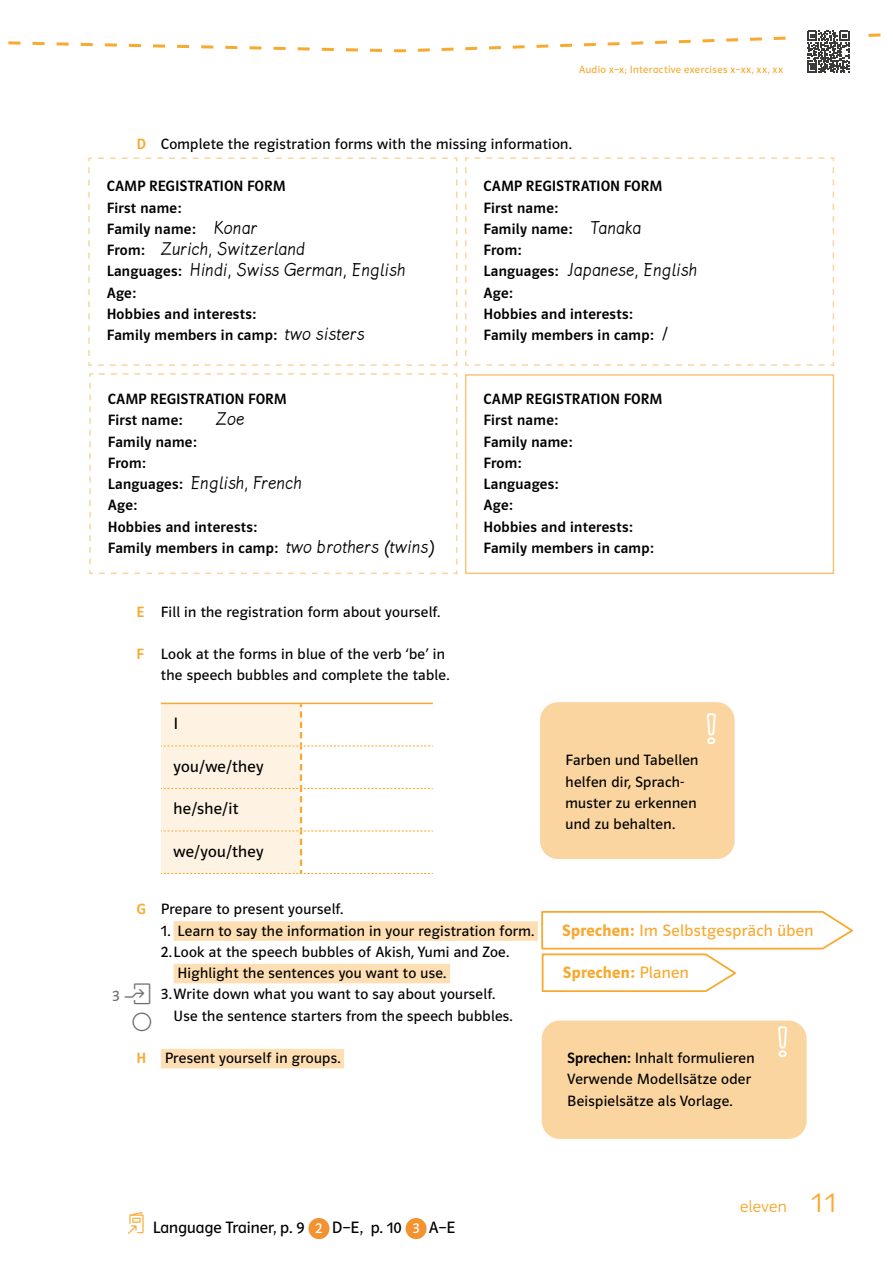
<style>
.page{position:relative;width:893px;height:1263px;background:#fff}
.page>*{position:absolute;margin:0;border:0;box-sizing:border-box;transform-origin:0 0}
.NW_Seitenzahl_LF_light_18pt{font:300 27px "Polo CEF";color:#f8a930}
.NW_Unit_Lauftext_Aufg_s_med_flattersatz_{font:19.5px "Lemme 2017";letter-spacing:.02em;color:#000}
.NW_Tabelle_Portfolio_s_reg_11_13_5{font:16.5px "Polo CEF";letter-spacing:.02em;color:#000}
.NW_Unit_Language_Trainer_s_reg_11pt{font:16.5px "Polo CEF";color:#000}
.t1{font:16.5px "Polo CEF";letter-spacing:.02em;color:#f8a930}
.NW_Lernstrategie_Fahne_LF_db_11pt{font:600 16.5px "Polo CEF";letter-spacing:.02em;color:#f8a930}
.NW_Seitenzahl_ausgeschrieben{font:300 16.5px "Polo CEF";letter-spacing:.01em;color:#f8a930}
.NW_Unit_Lauftext_Aufg_s_reg_flattersatz_{font:15px/21.3px "Polo CEF";letter-spacing:.02em;color:#000}
.NW_Unit_Lauftext_Aufg_s_med_flattersatz_-2{font:500 15px "Polo CEF";letter-spacing:.02em;color:#000}
.NW_Unit_Buchstabe_Aufgabe_LF_med_10_14_1{font:500 15px "Polo CEF";color:#f8a930}
.NW_Unit_Ziffer_Icon_Aufgabe_gr_11_15_5{font:15px "Polo CEF";color:#6e6e6e}
.Zahl_Portofolio{font:14.25px "Polo CEF";color:#fff}
.NW_KopfzeileQR_LF_reg_7pt{font:10.5px "Polo CEF";letter-spacing:.035em;color:#f8a930}
.s1{font-family:"Lemme 2017";font-weight:400;font-size:19.5px}
.s2{font-family:"Polo CEF";font-weight:500;font-size:15px}
.s3{font-weight:600}
.s4{font-weight:400}
.s5{font-weight:500}
</style>
<div class="page">
<div style="left:174px;top:921px;width:364px;height:20px;background:#fedeb3"></div>
<div style="left:174px;top:964px;width:276px;height:19px;background:#fedeb3"></div>
<div style="left:161px;top:1049px;width:183px;height:19px;background:#fedeb3"></div>
<div style="left:540px;top:702px;width:195px;height:157px;background:#fbd5a0;border-radius:18px"></div>
<svg style="left:161px;top:703px;width:272px;height:171px"></svg>
<svg style="left:541px;top:911px;width:312px;height:82px"></svg>
<div style="left:542px;top:1020px;width:264px;height:119px;background:#fbd5a0;border-radius:18px"></div>
<svg style="left:465px;top:374px;width:370px;height:201px"></svg>
<svg style="left:88px;top:157px;width:370px;height:209px"></svg>
<svg style="left:89px;top:373px;width:369px;height:201px"></svg>
<svg style="left:465px;top:157px;width:370px;height:209px"></svg>
<div style="left:308px;top:1218px;width:21px;height:21px;background:#f39230;border-radius:50%"></div>
<div style="left:406px;top:1218px;width:21px;height:21px;background:#f39230;border-radius:50%"></div>
<svg style="left:8px;top:30px;width:873px;height:43px"></svg>
<p class="NW_KopfzeileQR_LF_reg_7pt" style="left:579px;top:64px;width:205px">Audio x–x; Interactive exercises x–xx, xx, xx</p>
<p class="NW_Unit_Buchstabe_Aufgabe_LF_med_10_14_1" style="left:136px;top:135px;width:11px">D</p>
<p class="NW_Unit_Lauftext_Aufg_s_reg_flattersatz_" style="left:161px;top:133px;width:412px">Complete the registration forms with the missing information.</p>
<p class="NW_Unit_Lauftext_Aufg_s_med_flattersatz_-2" style="left:107px;top:177px;width:180px">CAMP REGISTRATION FORM</p>
<p class="NW_Unit_Lauftext_Aufg_s_med_flattersatz_-2" style="left:107px;top:199px;width:76px">First name:</p>
<p class="NW_Unit_Lauftext_Aufg_s_med_flattersatz_-2" style="left:107px;top:220px;width:153px">Family name: <span class="s1">Konar</span></p>
<p class="NW_Unit_Lauftext_Aufg_s_med_flattersatz_" style="left:107px;top:238px;width:200px"><span class="s2">From:</span> Zurich, Switzerland</p>
<p class="NW_Unit_Lauftext_Aufg_s_med_flattersatz_" style="left:107px;top:259px;width:300px"><span class="s2">Languages:</span> Hindi, Swiss German, English</p>
<p class="NW_Unit_Lauftext_Aufg_s_med_flattersatz_-2" style="left:107px;top:284px;width:31px">Age:</p>
<p class="NW_Unit_Lauftext_Aufg_s_med_flattersatz_-2" style="left:107px;top:305px;width:151px">Hobbies and interests:</p>
<p class="NW_Unit_Lauftext_Aufg_s_med_flattersatz_-2" style="left:107px;top:326px;width:260px">Family members in camp: <span class="s1">two sisters</span></p>
<p class="NW_Unit_Lauftext_Aufg_s_med_flattersatz_-2" style="left:108px;top:390px;width:180px">CAMP REGISTRATION FORM</p>
<p class="NW_Unit_Lauftext_Aufg_s_med_flattersatz_-2" style="left:108px;top:411px;width:76px">First name:</p>
<p class="NW_Unit_Lauftext_Aufg_s_med_flattersatz_" style="left:216px;top:408px;width:31px">Zoe</p>
<p class="NW_Unit_Lauftext_Aufg_s_med_flattersatz_-2" style="left:108px;top:433px;width:90px">Family name:</p>
<p class="NW_Unit_Lauftext_Aufg_s_med_flattersatz_-2" style="left:108px;top:454px;width:40px">From:</p>
<p class="NW_Unit_Lauftext_Aufg_s_med_flattersatz_" style="left:108px;top:472px;width:196px"><span class="s2">Languages:</span> English, French</p>
<p class="NW_Unit_Lauftext_Aufg_s_med_flattersatz_-2" style="left:108px;top:496px;width:31px">Age:</p>
<p class="NW_Unit_Lauftext_Aufg_s_med_flattersatz_-2" style="left:108px;top:518px;width:151px">Hobbies and interests:</p>
<p class="NW_Unit_Lauftext_Aufg_s_med_flattersatz_-2" style="left:108px;top:539px;width:329px">Family members in camp: <span class="s1">two brothers (twins)</span></p>
<p class="NW_Unit_Buchstabe_Aufgabe_LF_med_10_14_1" style="left:136px;top:603px;width:9px">E</p>
<p class="NW_Unit_Buchstabe_Aufgabe_LF_med_10_14_1" style="left:136px;top:645px;width:9px">F</p>
<p class="NW_Unit_Lauftext_Aufg_s_reg_flattersatz_" style="left:161px;top:601px;width:281px">Fill in the registration form about yourself.</p>
<p class="NW_Unit_Lauftext_Aufg_s_reg_flattersatz_" style="left:161px;top:644px;width:285px">Look at the forms in blue of the verb ‘be’ in</p>
<p class="NW_Unit_Lauftext_Aufg_s_reg_flattersatz_" style="left:161px;top:665px;width:290px">the speech bubbles and complete the table.</p>
<p class="NW_Tabelle_Portfolio_s_reg_11_13_5" style="left:174px;top:714px;width:6px">I</p>
<p class="NW_Tabelle_Portfolio_s_reg_11_13_5" style="left:174px;top:757px;width:91px">you/we/they</p>
<p class="NW_Tabelle_Portfolio_s_reg_11_13_5" style="left:174px;top:799px;width:66px">he/she/it</p>
<p class="NW_Tabelle_Portfolio_s_reg_11_13_5" style="left:174px;top:842px;width:91px">we/you/they</p>
<p class="NW_Unit_Lauftext_Aufg_s_med_flattersatz_-2" style="left:483px;top:177px;width:180px">CAMP REGISTRATION FORM</p>
<p class="NW_Unit_Lauftext_Aufg_s_med_flattersatz_-2" style="left:483px;top:199px;width:76px">First name:</p>
<p class="NW_Unit_Lauftext_Aufg_s_med_flattersatz_-2" style="left:483px;top:220px;width:160px">Family name: <span class="s1">Tanaka</span></p>
<p class="NW_Unit_Lauftext_Aufg_s_med_flattersatz_-2" style="left:483px;top:241px;width:40px">From:</p>
<p class="NW_Unit_Lauftext_Aufg_s_med_flattersatz_" style="left:483px;top:259px;width:215px"><span class="s2">Languages:</span> Japanese, English</p>
<p class="NW_Unit_Lauftext_Aufg_s_med_flattersatz_-2" style="left:483px;top:284px;width:31px">Age:</p>
<p class="NW_Unit_Lauftext_Aufg_s_med_flattersatz_-2" style="left:483px;top:305px;width:151px">Hobbies and interests:</p>
<p class="NW_Unit_Lauftext_Aufg_s_med_flattersatz_-2" style="left:483px;top:326px;width:186px">Family members in camp: <span class="s1">/</span></p>
<p class="NW_Unit_Lauftext_Aufg_s_med_flattersatz_-2" style="left:483px;top:390px;width:180px">CAMP REGISTRATION FORM</p>
<p class="NW_Unit_Lauftext_Aufg_s_med_flattersatz_-2" style="left:483px;top:411px;width:76px">First name:</p>
<p class="NW_Unit_Lauftext_Aufg_s_med_flattersatz_-2" style="left:483px;top:433px;width:90px">Family name:</p>
<p class="NW_Unit_Lauftext_Aufg_s_med_flattersatz_-2" style="left:483px;top:454px;width:40px">From:</p>
<p class="NW_Unit_Lauftext_Aufg_s_med_flattersatz_-2" style="left:483px;top:475px;width:77px">Languages:</p>
<p class="NW_Unit_Lauftext_Aufg_s_med_flattersatz_-2" style="left:483px;top:496px;width:31px">Age:</p>
<p class="NW_Unit_Lauftext_Aufg_s_med_flattersatz_-2" style="left:483px;top:518px;width:151px">Hobbies and interests:</p>
<p class="NW_Unit_Lauftext_Aufg_s_med_flattersatz_-2" style="left:483px;top:539px;width:172px">Family members in camp:</p>
<p class="NW_Unit_Lauftext_Aufg_s_reg_flattersatz_" style="left:566px;top:750px;width:134px">Farben und Tabellen helfen dir, Sprach&shy;muster zu erkennen und zu behalten.</p>
<p class="NW_Unit_Ziffer_Icon_Aufgabe_gr_11_15_5" style="left:112px;top:987px;width:9px">3</p>
<p class="NW_Unit_Buchstabe_Aufgabe_LF_med_10_14_1" style="left:136px;top:900px;width:11px">G</p>
<p class="NW_Unit_Buchstabe_Aufgabe_LF_med_10_14_1" style="left:136px;top:1049px;width:11px">H</p>
<p class="NW_Unit_Lauftext_Aufg_s_reg_flattersatz_" style="left:161px;top:899px;width:184px">Prepare to present yourself.</p>
<p class="NW_Unit_Lauftext_Aufg_s_reg_flattersatz_" style="left:161px;top:920px;width:375px">1. Learn to say the information in your registration form.</p>
<p class="NW_Unit_Lauftext_Aufg_s_reg_flattersatz_" style="left:161px;top:941px;width:350px">2.Look at the speech bubbles of Akish, Yumi and Zoe.</p>
<p class="NW_Unit_Lauftext_Aufg_s_reg_flattersatz_" style="left:178px;top:963px;width:270px">Highlight the sentences you want to use.</p>
<p class="NW_Unit_Lauftext_Aufg_s_reg_flattersatz_" style="left:161px;top:984px;width:336px">3.Write down what you want to say about yourself.</p>
<p class="NW_Unit_Lauftext_Aufg_s_reg_flattersatz_" style="left:174px;top:1005px;width:341px">Use the sentence starters from the speech bubbles.</p>
<p class="NW_Unit_Lauftext_Aufg_s_reg_flattersatz_" style="left:165px;top:1048px;width:177px">Present yourself in groups.</p>
<p class="t1" style="left:562px;top:920px;width:253px"><span class="s3">Sprechen:</span> Im Selbstgespräch üben</p>
<p class="NW_Lernstrategie_Fahne_LF_db_11pt" style="left:563px;top:963px;width:128px">Sprechen: <span class="s4">Planen</span></p>
<p class="NW_Unit_Lauftext_Aufg_s_reg_flattersatz_" style="left:567px;top:1048px;width:189px"><span class="s5">Sprechen:</span> Inhalt formulieren</p>
<p class="NW_Unit_Lauftext_Aufg_s_reg_flattersatz_" style="left:567px;top:1069px;width:185px">Verwende Modellsätze oder<br>Beispielsätze als Vorlage.</p>
<p class="NW_Unit_Language_Trainer_s_reg_11pt" style="left:153px;top:1218px;width:153px">Language Trainer, p. 9</p>
<p class="Zahl_Portofolio" style="left:315px;top:1220px;width:9px">2</p>
<p class="NW_Unit_Language_Trainer_s_reg_11pt" style="left:332px;top:1218px;width:71px">D–E, p. 10</p>
<p class="Zahl_Portofolio" style="left:412px;top:1220px;width:9px">3</p>
<p class="NW_Unit_Language_Trainer_s_reg_11pt" style="left:429px;top:1218px;width:28px">A–E</p>
<p class="NW_Seitenzahl_ausgeschrieben" style="left:740px;top:1196px;width:48px">eleven</p>
<p class="NW_Seitenzahl_LF_light_18pt" style="left:810px;top:1187px;width:29px">11</p>
</div>
